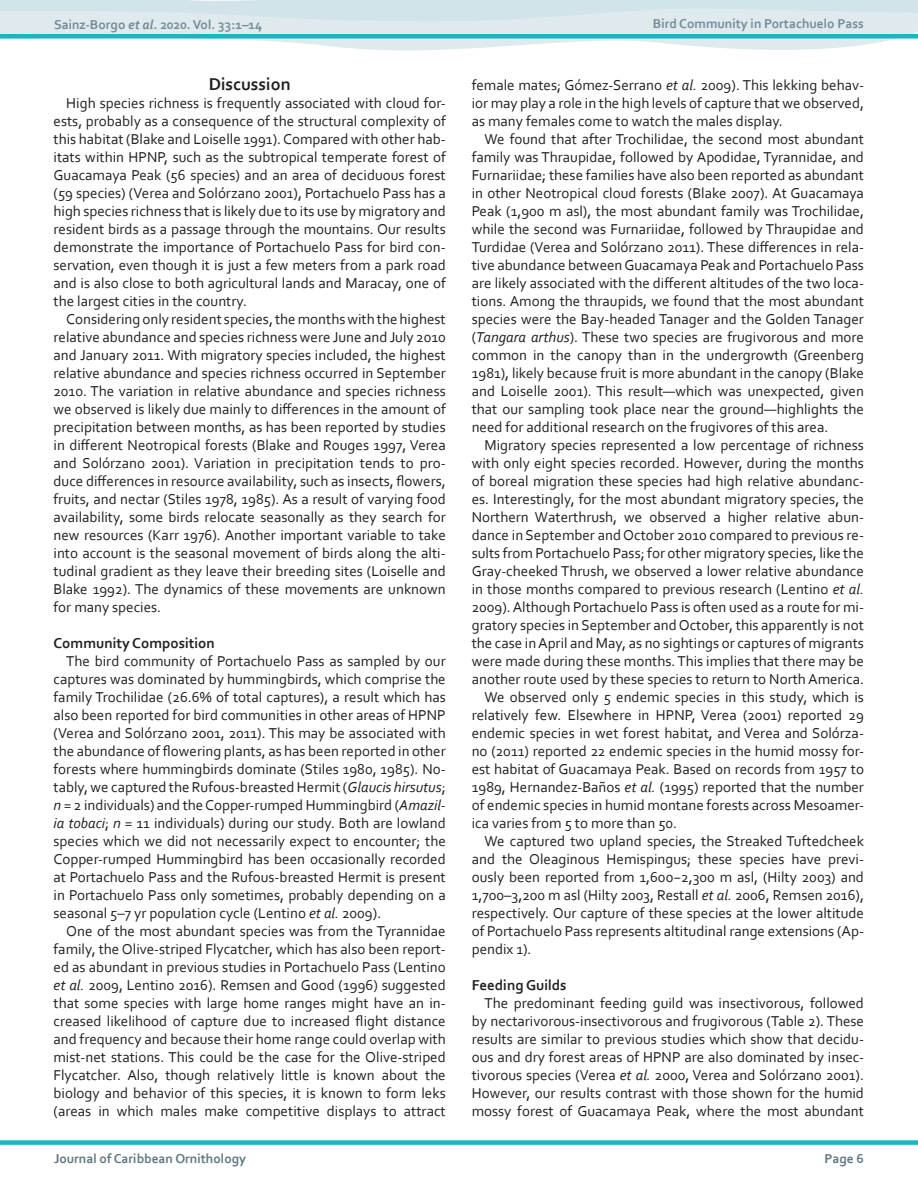
<style>
.page{position:relative;width:918px;height:1188px;background:#fff}
.page>*{position:absolute;margin:0;border:0;box-sizing:border-box;transform-origin:0 0}
.Body_Heading_1{font:700 18px "Corbel";color:#231f20}
.main_body_text{font:15px/18px "Corbel";color:#231f20;text-align:justify}
.Body_Heading_2{font:700 15px "Corbel";color:#231f20}
.t1{font:700 13.5px "Corbel";color:#758b95}
.t2{font:700 13.5px "Corbel";color:#5f7682}
.s1{font-style:italic}
</style>
<div class="page">
<svg style="left:0;top:0;width:918px;height:51px;fill:#deeaee"></svg>
<div style="left:0;top:1140px;width:918px;height:5px;background:#16b7c3"></div>
<div style="left:0;top:34px;width:918px;height:5px;background:#16b7c3"></div>
<p class="t1" style="left:54px;top:16px;width:210px">Sainz-Borgo <span class="s1">et al.</span> 2020. Vol. 33:1–14</p>
<p class="t1" style="left:653px;top:15px;width:213px">Bird Community in Portachuelo Pass</p>
<p class="Body_Heading_1" style="left:209px;top:73px;width:83px">Discussion</p>
<p class="main_body_text" style="left:54px;top:94px;width:394px;text-indent:13px">High species richness is frequently associated with cloud for&shy;ests, probably as a consequence of the structural complexity of this habitat (Blake and Loiselle 1991). Compared with other hab&shy;itats within HPNP, such as the subtropical temperate forest of Guacamaya Peak (56 species) and an area of deciduous forest (59 species) (Verea and Solórzano 2001), Portachuelo Pass has a high species richness that is likely due to its use by migratory and resident birds as a passage through the mountains. Our results demonstrate the importance of Portachuelo Pass for bird con&shy;servation, even though it is just a few meters from a park road and is also close to both agricultural lands and Maracay, one of the largest cities in the country.</p>
<p class="main_body_text" style="left:54px;top:310px;width:394px;text-indent:13px">Considering only resident species, the months with the highest relative abundance and species richness were June and July 2010 and January 2011. With migratory species included, the highest relative abundance and species richness occurred in September 2010. The variation in relative abundance and species richness we observed is likely due mainly to differences in the amount of precipitation between months, as has been reported by studies in different Neotropical forests (Blake and Rouges 1997, Verea and Solórzano 2001). Variation in precipitation tends to pro&shy;duce differences in resource availability, such as insects, flowers, fruits, and nectar (Stiles 1978, 1985). As a result of varying food availability, some birds relocate seasonally as they search for new resources (Karr 1976). Another important variable to take into account is the seasonal movement of birds along the alti&shy;tudinal gradient as they leave their breeding sites (Loiselle and Blake 1992). The dynamics of these movements are unknown for many species.</p>
<p class="Body_Heading_2" style="left:54px;top:634px;width:163px">Community Composition</p>
<p class="main_body_text" style="left:54px;top:652px;width:394px;text-indent:13px">The bird community of Portachuelo Pass as sampled by our captures was dominated by hummingbirds, which comprise the family Trochilidae (26.6% of total captures), a result which has also been reported for bird communities in other areas of HPNP (Verea and Solórzano 2001, 2011). This may be associated with the abundance of flowering plants, as has been reported in other forests where hummingbirds dominate (Stiles 1980, 1985). No&shy;tably, we captured the Rufous-breasted Hermit (<span class="s1">Glaucis hirsutus</span>; <span class="s1">n</span> = 2 individuals) and the Copper-rumped Hummingbird (<span class="s1">Amazil&shy;ia tobaci</span>; <span class="s1">n</span> = 11 individuals) during our study. Both are lowland species which we did not necessarily expect to encounter; the Copper-rumped Hummingbird has been occasionally recorded at Portachuelo Pass and the Rufous-breasted Hermit is present in Portachuelo Pass only sometimes, probably depending on a seasonal 5–7 yr population cycle (Lentino <span class="s1">et al.</span> 2009).</p>
<p class="main_body_text" style="left:54px;top:922px;width:394px;text-indent:13px">One of the most abundant species was from the Tyrannidae family, the Olive-striped Flycatcher, which has also been report&shy;ed as abundant in previous studies in Portachuelo Pass (Lentino <span class="s1">et al.</span> 2009, Lentino 2016). Remsen and Good (1996) suggested that some species with large home ranges might have an in&shy;creased likelihood of capture due to increased flight distance and frequency and because their home range could overlap with mist-net stations. This could be the case for the Olive-striped Flycatcher. Also, though relatively little is known about the biology and behavior of this species, it is known to form leks (areas in which males make competitive displays to attract</p>
<p class="main_body_text" style="left:472px;top:76px;width:394px">female mates; Gómez-Serrano <span class="s1">et al.</span> 2009). This lekking behav&shy;ior may play a role in the high levels of capture that we observed, as many females come to watch the males display.</p>
<p class="main_body_text" style="left:472px;top:130px;width:394px;text-indent:13px">We found that after Trochilidae, the second most abundant family was Thraupidae, followed by Apodidae, Tyrannidae, and Furnariidae; these families have also been reported as abundant in other Neotropical cloud forests (Blake 2007). At Guacamaya Peak (1,900 m asl), the most abundant family was Trochilidae, while the second was Furnariidae, followed by Thraupidae and Turdidae (Verea and Solórzano 2011). These differences in rela&shy;tive abundance between Guacamaya Peak and Portachuelo Pass are likely associated with the different altitudes of the two loca&shy;tions. Among the thraupids, we found that the most abundant species were the Bay-headed Tanager and the Golden Tanager (<span class="s1">Tangara arthus</span>). These two species are frugivorous and more common in the canopy than in the undergrowth (Greenberg 1981), likely because fruit is more abundant in the canopy (Blake and Loiselle 2001). This result—which was unexpected, given that our sampling took place near the ground—highlights the need for additional research on the frugivores of this area.</p>
<p class="main_body_text" style="left:472px;top:436px;width:394px;text-indent:13px">Migratory species represented a low percentage of richness with only eight species recorded. However, during the months of boreal migration these species had high relative abundanc&shy;es. Interestingly, for the most abundant migratory species, the Northern Waterthrush, we observed a higher relative abun&shy;dance in September and October 2010 compared to previous re&shy;sults from Portachuelo Pass; for other migratory species, like the Gray-cheeked Thrush, we observed a lower relative abundance in those months compared to previous research (Lentino <span class="s1">et al.<br></span>2009). Although Portachuelo Pass is often used as a route for mi&shy;gratory species in September and October, this apparently is not the case in April and May, as no sightings or captures of migrants were made during these months. This implies that there may be another route used by these species to return to North America.</p>
<p class="main_body_text" style="left:472px;top:688px;width:394px;text-indent:13px">We observed only 5 endemic species in this study, which is relatively few. Elsewhere in HPNP, Verea (2001) reported 29 endemic species in wet forest habitat, and Verea and Solórza&shy;no (2011) reported 22 endemic species in the humid mossy for&shy;est habitat of Guacamaya Peak. Based on records from 1957 to 1989, Hernandez-Baños <span class="s1">et al.</span> (1995) reported that the number of endemic species in humid montane forests across Mesoamer&shy;ica varies from 5 to more than 50.</p>
<p class="main_body_text" style="left:472px;top:832px;width:394px;text-indent:13px">We captured two upland species, the Streaked Tuftedcheek and the Oleaginous Hemispingus; these species have previ&shy;ously been reported from 1,600−2,300 m asl, (Hilty 2003) and 1,700–3,200 m asl (Hilty 2003, Restall <span class="s1">et al.</span> 2006, Remsen 2016), respectively. Our capture of these species at the lower altitude of Portachuelo Pass represents altitudinal range extensions (Ap&shy;pendix 1).</p>
<p class="Body_Heading_2" style="left:472px;top:976px;width:96px">Feeding Guilds</p>
<p class="main_body_text" style="left:472px;top:994px;width:394px;text-indent:13px">The predominant feeding guild was insectivorous, followed by nectarivorous-insectivorous and frugivorous (Table 2). These results are similar to previous studies which show that decidu&shy;ous and dry forest areas of HPNP are also dominated by insec&shy;tivorous species (Verea <span class="s1">et al.</span> 2000, Verea and Solórzano 2001).<br>However, our results contrast with those shown for the humid mossy forest of Guacamaya Peak, where the most abundant</p>
<p class="t2" style="left:54px;top:1150px;width:194px">Journal of Caribbean Ornithology</p>
<p class="t2" style="left:824px;top:1150px;width:41px">Page 6</p>
</div>
